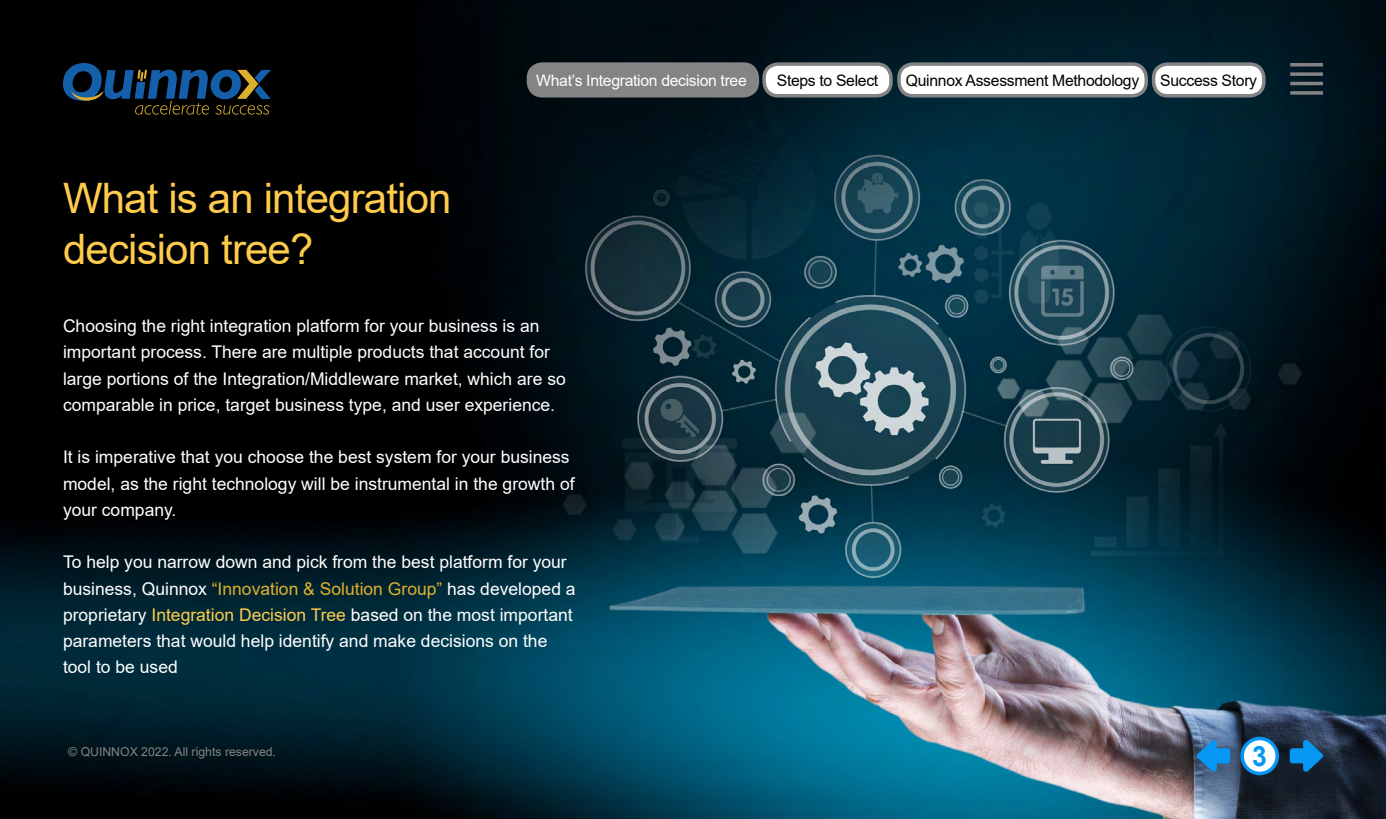
<style>
.page{position:relative;width:1386px;height:819px;background:#fff}
.page>*{position:absolute;margin:0;border:0;box-sizing:border-box;transform-origin:0 0}
.t1{font:42px/50.4px "Arial";letter-spacing:-.02em;color:#fecb4d}
.t2{font:700 28px "Arial";color:#0597f3;scale:.95 1}
.t3{font:17.5px/26.2px "Arial";color:#fff}
.t4{font:15.75px "Arial";letter-spacing:-.02em;color:#000}
.t5{font:15.75px "Arial";letter-spacing:-.02em;color:#fff}
.t6{font:12.25px "Arial";color:#838484}
.s1{color:#deb02e}
.s2{color:#fecb4d}
</style>
<div class="page">
<img style="left:0;top:0;width:1386px;height:819px">
<hr style="left:1290px;top:63px;width:33px;height:3px;background:#848484">
<svg style="left:1290px;top:72px;width:33px;height:4px"></svg>
<hr style="left:1290px;top:82px;width:33px;height:3px;background:#848484">
<svg style="left:1290px;top:91px;width:33px;height:4px"></svg>
<svg style="left:1288px;top:737px;width:38px;height:38px"></svg>
<svg style="left:1194px;top:737px;width:38px;height:38px"></svg>
<div style="left:1242px;top:738px;width:35px;height:35px;background:#fff;border-radius:50%"></div>
<div style="left:1240px;top:737px;width:39px;height:38px;border:4px solid #0597f3;border-radius:50%"></div>
<div style="left:1154px;top:64px;width:110px;height:32px;background:#fff;border-radius:14px"></div>
<div style="left:1152px;top:62px;width:114px;height:36px;border:4px solid #848484;border-radius:14px"></div>
<div style="left:899px;top:64px;width:247px;height:32px;background:#fff;border-radius:14px"></div>
<div style="left:897px;top:62px;width:251px;height:36px;border:4px solid #848484;border-radius:14px"></div>
<div style="left:764px;top:64px;width:127px;height:32px;background:#fff;border-radius:14px"></div>
<div style="left:762px;top:62px;width:131px;height:36px;border:4px solid #848484;border-radius:14px"></div>
<div style="left:528px;top:64px;width:229px;height:32px;background:#848484;border-radius:14px"></div>
<div style="left:527px;top:62px;width:232px;height:36px;border:4px solid #848484;border-radius:14px"></div>
<svg style="left:63px;top:63px;width:208px;height:52px;background:#142736"></svg>
<h1 class="t1" style="left:63px;top:173px;width:390px">What is an integration decision tree?</h1>
<p class="t5" style="left:536px;top:69px;width:212px">What’s Integration decision tree</p>
<p class="t4" style="left:777px;top:69px;width:103px">Steps to Select</p>
<p class="t4" style="left:906px;top:69px;width:235px">Quinnox Assessment Methodology</p>
<p class="t4" style="left:1160px;top:69px;width:98px">Success Story</p>
<p class="t3" style="left:63px;top:313px;width:504px">Choosing the right integration platform for your business is an important process. There are multiple products that account for large portions of the Integration/Middleware market, which are so comparable in price, target business type, and user experience.</p>
<p class="t3" style="left:63px;top:444px;width:513px">It is imperative that you choose the best system for your business model, as the right technology will be instrumental in the growth of your company.</p>
<p class="t3" style="left:63px;top:549px;width:514px">To help you narrow down and pick from the best platform for your business, Quinnox <span class="s1">“Innovation &amp; Solution Group”</span> has developed a proprietary <span class="s2">Integration Decision Tree</span> based on the most important parameters that would help identify and make decisions on the tool to be used</p>
<p class="t6" style="left:68px;top:743px;width:209px">© QUINNOX 2022. All rights reserved.</p>
<h2 class="t2" style="left:1252px;top:737px;width:17px">3</h2>
</div>
